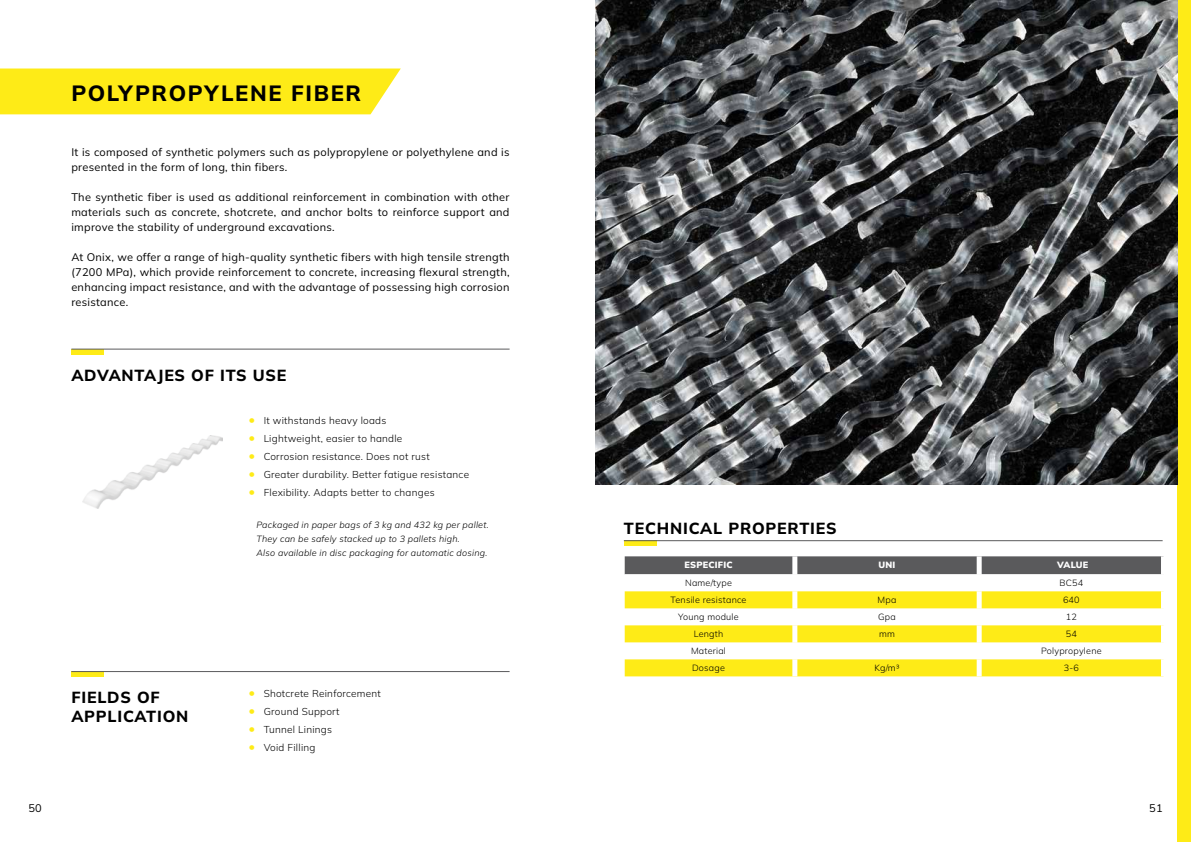
<style>
.page{position:relative;width:1191px;height:842px;background:#fff}
.page>*{position:absolute;margin:0;border:0;box-sizing:border-box;transform-origin:0 0}
.t1{font:800 22px "Mulish";letter-spacing:.075em;color:#000}
.t2{font:800 16px/19.2px "Mulish";letter-spacing:.05em;color:#000}
.t3{font:11px/15px "Mulish";letter-spacing:.025em;color:#000;text-align:justify}
.t4{font:300 10px "Mulish";letter-spacing:.025em;color:#000}
.t5{font:italic 300 9px/14px "Mulish";letter-spacing:.025em;color:#000}
.t6{font:300 9px "Mulish";letter-spacing:.025em;color:#000}
.t7{font:900 9px "Mulish";letter-spacing:.025em;color:#fff}
.s1{font-weight:700;font-size:13px;color:#feeb17}
</style>
<div class="page">
<div style="left:1177px;top:0;width:14px;height:842px;background:#feeb17"></div>
<div style="left:0;top:69px;width:401px;height:45px;background:#feeb17"></div>
<img style="left:595px;top:0;width:582px;height:485px">
<div style="left:71px;top:349px;width:33px;height:5px;background:#feeb17"></div>
<hr style="left:71px;top:349px;width:438px;height:1px;background:#5a5a5c">
<div style="left:71px;top:671px;width:33px;height:6px;background:#feeb17"></div>
<hr style="left:71px;top:671px;width:438px;height:1px;background:#5a5a5c">
<img style="left:82px;top:435px;width:140px;height:73px">
<svg style="left:624px;top:541px;width:32px;height:5px"></svg>
<hr style="left:624px;top:540px;width:538px;height:1px;background:#5a5a5c">
<div style="left:624px;top:556px;width:537px;height:18px;background:#5a5a5c"></div>
<svg style="left:624px;top:574px;width:537px;height:1px"></svg>
<svg style="left:624px;top:591px;width:537px;height:85px;fill:#feeb17"></svg>
<div style="left:792px;top:556px;width:5px;height:18px;background:#fff"></div>
<div style="left:976px;top:556px;width:5px;height:18px;background:#fff"></div>
<div style="left:792px;top:574px;width:5px;height:17px;background:#fff"></div>
<div style="left:976px;top:574px;width:5px;height:17px;background:#fff"></div>
<div style="left:792px;top:591px;width:5px;height:17px;background:#fff"></div>
<div style="left:976px;top:591px;width:5px;height:17px;background:#fff"></div>
<div style="left:792px;top:608px;width:5px;height:17px;background:#fff"></div>
<div style="left:976px;top:608px;width:5px;height:17px;background:#fff"></div>
<div style="left:792px;top:625px;width:5px;height:17px;background:#fff"></div>
<div style="left:976px;top:625px;width:5px;height:17px;background:#fff"></div>
<div style="left:792px;top:642px;width:5px;height:17px;background:#fff"></div>
<div style="left:976px;top:642px;width:5px;height:17px;background:#fff"></div>
<div style="left:792px;top:659px;width:5px;height:17px;background:#fff"></div>
<div style="left:976px;top:659px;width:5px;height:17px;background:#fff"></div>
<h1 class="t1" style="left:71px;top:78px;width:291px">POLYPROPYLENE FIBER</h1>
<p class="t3" style="left:71px;top:145px;width:440px">It is composed of synthetic polymers such as polypropylene or polyethylene and is presented in the form of long, thin fibers.</p>
<p class="t3" style="left:71px;top:190px;width:440px">The synthetic fiber is used as additional reinforcement in combination with other materials such as concrete, shotcrete, and anchor bolts to reinforce support and improve the stability of underground excavations.</p>
<p class="t3" style="left:71px;top:250px;width:440px">At Onix, we offer a range of high-quality synthetic fibers with high tensile strength (7200 MPa), which provide reinforcement to concrete, increasing flexural strength, enhancing impact resistance, and with the advantage of possessing high corrosion resistance.</p>
<h2 class="t2" style="left:71px;top:365px;width:217px">ADVANTAJES OF ITS USE</h2>
<p class="t4" style="left:248px;top:413px;width:139px"><span class="s1">•</span> It withstands heavy loads</p>
<p class="t4" style="left:248px;top:431px;width:155px"><span class="s1">•</span> Lightweight, easier to handle</p>
<p class="t4" style="left:248px;top:449px;width:183px"><span class="s1">•</span> Corrosion resistance. Does not rust</p>
<p class="t4" style="left:248px;top:467px;width:222px"><span class="s1">•</span> Greater durability. Better fatigue resistance</p>
<p class="t4" style="left:248px;top:485px;width:188px"><span class="s1">•</span> Flexibility. Adapts better to changes</p>
<p class="t5" style="left:256px;top:517px;width:234px">Packaged in paper bags of 3 kg and 432 kg per pallet.<br>They can be safely stacked up to 3 pallets high.<br>Also available in disc packaging for automatic dosing.</p>
<h2 class="t2" style="left:71px;top:687px;width:118px">FIELDS OF<br>APPLICATION</h2>
<p class="t4" style="left:248px;top:687px;width:134px"><span class="s1">•</span> Shotcrete Reinforcement</p>
<p class="t4" style="left:248px;top:705px;width:93px"><span class="s1">•</span> Ground Support</p>
<p class="t4" style="left:248px;top:723px;width:85px"><span class="s1">•</span> Tunnel Linings</p>
<p class="t4" style="left:248px;top:741px;width:69px"><span class="s1">•</span> Void Filling</p>
<h2 class="t2" style="left:624px;top:518px;width:214px">TECHNICAL PROPERTIES</h2>
<p class="t7" style="left:684px;top:559px;width:50px">ESPECIFIC</p>
<p class="t7" style="left:878px;top:559px;width:18px">UNI</p>
<p class="t7" style="left:1057px;top:559px;width:33px">VALUE</p>
<p class="t6" style="left:685px;top:577px;width:48px">Name/type</p>
<p class="t6" style="left:1059px;top:577px;width:25px">BC54</p>
<p class="t6" style="left:670px;top:594px;width:77px">Tensile resistance</p>
<p class="t6" style="left:877px;top:594px;width:20px">Mpa</p>
<p class="t6" style="left:1063px;top:594px;width:18px">640</p>
<p class="t6" style="left:678px;top:611px;width:62px">Young module</p>
<p class="t6" style="left:878px;top:611px;width:19px">Gpa</p>
<p class="t6" style="left:1065px;top:611px;width:13px">12</p>
<p class="t6" style="left:693px;top:628px;width:31px">Length</p>
<p class="t6" style="left:879px;top:628px;width:17px">mm</p>
<p class="t6" style="left:1065px;top:628px;width:13px">54</p>
<p class="t6" style="left:691px;top:645px;width:37px">Material</p>
<p class="t6" style="left:1041px;top:645px;width:62px">Polypropylene</p>
<p class="t6" style="left:692px;top:662px;width:34px">Dosage</p>
<p class="t6" style="left:874px;top:662px;width:26px">Kg/m3</p>
<p class="t6" style="left:1063px;top:662px;width:17px">3-6</p>
<p class="t3" style="left:28px;top:800px;width:15px">50</p>
<p class="t3" style="left:1149px;top:800px;width:15px">51</p>
</div>
